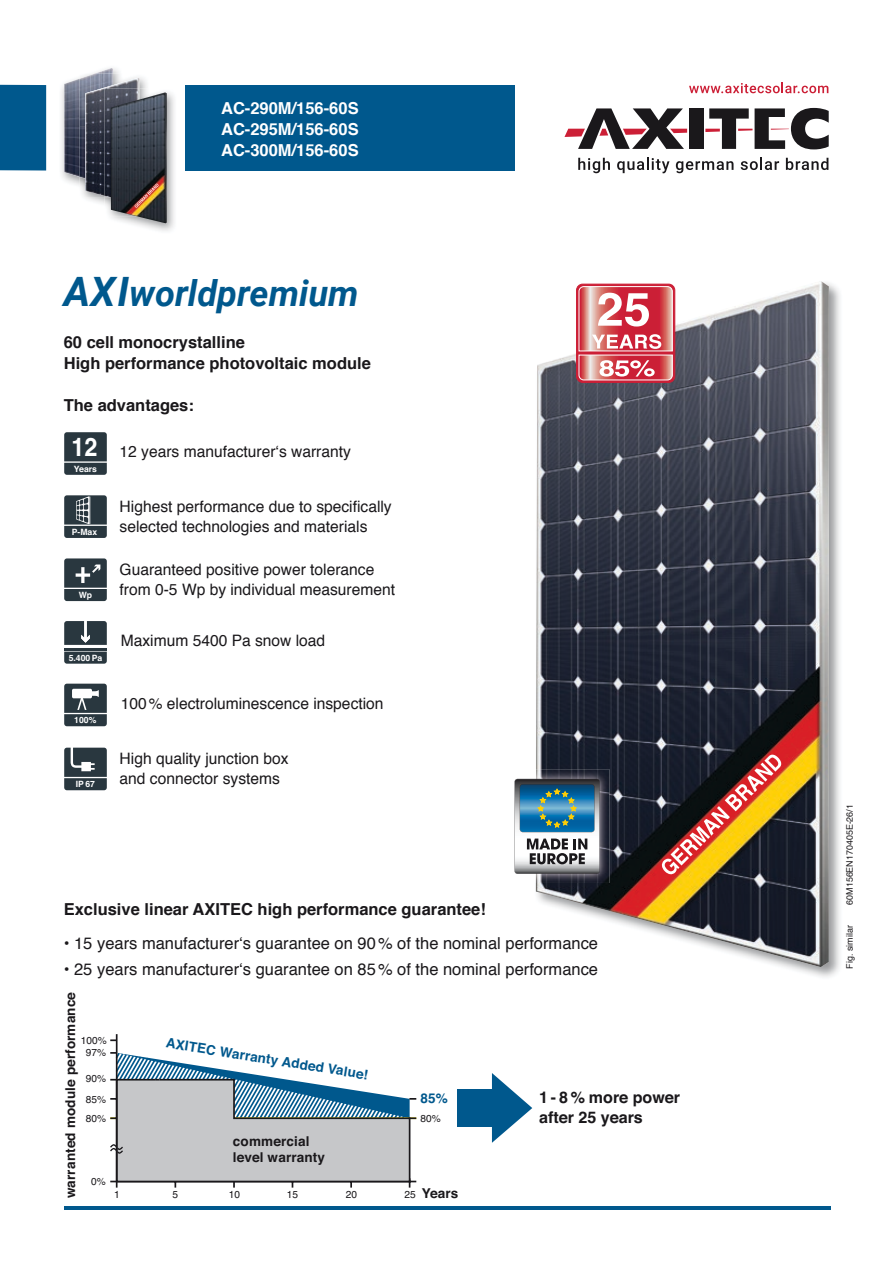
<style>
.page{position:relative;width:893px;height:1263px;background:#fff}
.page>*{position:absolute;margin:0;border:0;box-sizing:border-box;transform-origin:0 0}
.t1{font:italic 700 36px "Roboto";color:#00588d}
.t2{font:700 25.65px "Helvetica";color:#fff;scale:.91 1}
.t3{font:16.5px "Helvetica";color:#1a181b}
.t4{font:700 16.5px/21px "Helvetica";color:#1a181b}
.t5{font:700 16.5px/21px "Helvetica";color:#fff;text-align:justify}
.t6{font:700 16.05px/19.4px "Helvetica";color:#1a181b}
.t7{font:15.75px/20.2px "Helvetica";color:#1a181b}
.t8{font:700 13.5px/16.2px "Helvetica";letter-spacing:.01em;color:#1a181b}
.t9{font:700 13.5px "Helvetica";color:#00588d}
.t10{font:10.2px/19.8px "Helvetica";color:#1a181b;text-align:center}
.t11{font:9px "Helvetica";color:#1a181b}
.t12{font:700 8.7px "Helvetica";color:#fff}
.s1{font-size:40.5px}
.s2{font-weight:400;font-size:10.2px}
</style>
<div class="page">
<img style="left:535px;top:283px;width:305px;height:694px">
<img style="left:536px;top:281px;width:293px;height:686px">
<img style="left:670px;top:755px;width:112px;height:110px">
<svg style="left:64px;top:432px;width:43px;height:43px;background:#334148"></svg>
<svg style="left:64px;top:558px;width:43px;height:43px;background:#424e55"></svg>
<svg style="left:64px;top:684px;width:43px;height:42px;background:#505c62"></svg>
<svg style="left:64px;top:495px;width:43px;height:43px;background:#445158"></svg>
<hr style="left:64px;top:648px;width:43px;height:2px;background:#29373f">
<svg style="left:64px;top:652px;width:43px;height:12px"></svg>
<svg style="left:64px;top:621px;width:43px;height:24px"></svg>
<svg style="left:64px;top:748px;width:43px;height:42px;background:#455158"></svg>
<hr style="left:64px;top:1207px;width:767px;height:3px;background:#00588d">
<div style="left:185px;top:85px;width:329px;height:86px;background:#00588d"></div>
<div style="left:0;top:85px;width:46px;height:86px;background:#00588d"></div>
<img style="left:64px;top:68px;width:49px;height:109px">
<img style="left:86px;top:77px;width:61px;height:127px">
<img style="left:79px;top:74px;width:44px;height:124px">
<img style="left:79px;top:74px;width:34px;height:52px">
<img style="left:79px;top:126px;width:6px;height:53px">
<img style="left:85px;top:78px;width:54px;height:118px">
<img style="left:131px;top:92px;width:43px;height:139px">
<img style="left:105px;top:88px;width:34px;height:117px">
<img style="left:111px;top:92px;width:56px;height:131px">
<img style="left:136px;top:184px;width:23px;height:22px">
<div style="left:689px;top:108px;width:14px;height:41px;background:#1a181b"></div>
<svg style="left:564px;top:108px;width:123px;height:41px"></svg>
<svg style="left:705px;top:108px;width:124px;height:41px"></svg>
<svg style="left:578px;top:158px;width:32px;height:15px"></svg>
<svg style="left:617px;top:158px;width:52px;height:15px"></svg>
<svg style="left:676px;top:161px;width:57px;height:12px"></svg>
<svg style="left:741px;top:158px;width:38px;height:12px"></svg>
<svg style="left:786px;top:158px;width:42px;height:12px"></svg>
<svg style="left:689px;top:83px;width:139px;height:10px"></svg>
<img style="left:517px;top:769px;width:92px;height:114px">
<svg style="left:514px;top:779px;width:86px;height:95px"></svg>
<div style="left:576px;top:284px;width:99px;height:99px;border:1px solid #cc1f36;border-radius:6px"></div>
<svg style="left:578px;top:286px;width:95px;height:95px"></svg>
<svg style="left:110px;top:1039px;width:6px;height:2px"></svg>
<hr style="left:116px;top:1034px;width:2px;height:153px;background:#1a181b">
<svg style="left:110px;top:1051px;width:306px;height:136px"></svg>
<svg style="left:492px;top:1073px;width:40px;height:70px"></svg>
<div style="left:458px;top:1089px;width:48px;height:37px;background:#00588d"></div>
<p class="t5" style="left:221px;top:98px;width:139px">AC-290M/156-60S AC-295M/156-60S AC-300M/156-60S</p>
<h1 class="t1" style="left:64px;top:268px;width:296px"><span class="s1">AXI</span>worldpremium</h1>
<p class="t4" style="left:64px;top:332px;width:309px">60 cell monocrystalline<br>High performance photovoltaic module</p>
<p class="t4" style="left:64px;top:395px;width:132px">The advantages:</p>
<h2 class="t2" style="left:72px;top:426px;width:30px">12</h2>
<p class="t12" style="left:74px;top:462px;width:25px">Years</p>
<p class="t12" style="left:72px;top:525px;width:27px">P-Max</p>
<p class="t12" style="left:79px;top:588px;width:15px">Wp</p>
<p class="t12" style="left:69px;top:650px;width:35px">5.400 Pa</p>
<p class="t12" style="left:74px;top:713px;width:24px">100%</p>
<p class="t12" style="left:76px;top:777px;width:21px">IP 67</p>
<p class="t7" style="left:120px;top:442px;width:233px">12 years manufacturer‘s warranty</p>
<p class="t7" style="left:120px;top:497px;width:274px">Highest performance due to specifically selected technologies and materials</p>
<p class="t7" style="left:120px;top:559px;width:277px">Guaranteed positive power tolerance from 0-5 Wp by individual measurement</p>
<p class="t7" style="left:121px;top:631px;width:206px">Maximum 5400 Pa snow load</p>
<p class="t7" style="left:121px;top:694px;width:264px">100 % electroluminescence inspection</p>
<p class="t7" style="left:120px;top:749px;width:170px">High quality junction box and connector systems</p>
<p class="t4" style="left:64px;top:899px;width:424px">Exclusive linear AXITEC high performance guarantee!</p>
<p class="t3" style="left:64px;top:930px;width:536px">• 15 years manufacturer‘s guarantee on 90 % of the nominal performance</p>
<p class="t3" style="left:64px;top:956px;width:536px">• 25 years manufacturer‘s guarantee on 85 % of the nominal performance</p>
<p class="t8" style="left:63px;top:1198px;width:208px;rotate:-90deg">warranted module performance</p>
<p class="t10" style="left:81px;top:1034px;width:27px;line-height:12px">100%<br>97%</p>
<p class="t10" style="left:86px;top:1069px;width:22px;text-align:justify">90% 85% 80%</p>
<p class="t10" style="left:91px;top:1172px;width:16px">0%</p>
<p class="t9" style="left:168px;top:1032px;width:206px;rotate:9deg">AXITEC Warranty Added Value!</p>
<p class="t8" style="left:233px;top:1133px;width:94px">commercial level warranty</p>
<p class="t9" style="left:420px;top:1087px;width:29px">85%</p>
<p class="t10" style="left:420px;top:1109px;width:22px">80%</p>
<p class="t10" style="left:114px;top:1185px;width:7px">1</p>
<p class="t10" style="left:172px;top:1185px;width:7px">5</p>
<p class="t10" style="left:229px;top:1185px;width:13px">10</p>
<p class="t10" style="left:287px;top:1185px;width:13px">15</p>
<p class="t10" style="left:346px;top:1185px;width:13px">20</p>
<p class="t8" style="left:405px;top:1185px;width:55px"><span class="s2">25</span> Years</p>
<p class="t6" style="left:539px;top:1088px;width:143px">1 - 8 % more power after 25 years</p>
<p class="t11" style="left:843px;top:905px;width:102px;rotate:-90deg">60M156EN170405E-26/1</p>
<p class="t11" style="left:843px;top:968px;width:45px;rotate:-90deg">Fig. similar</p>
</div>
